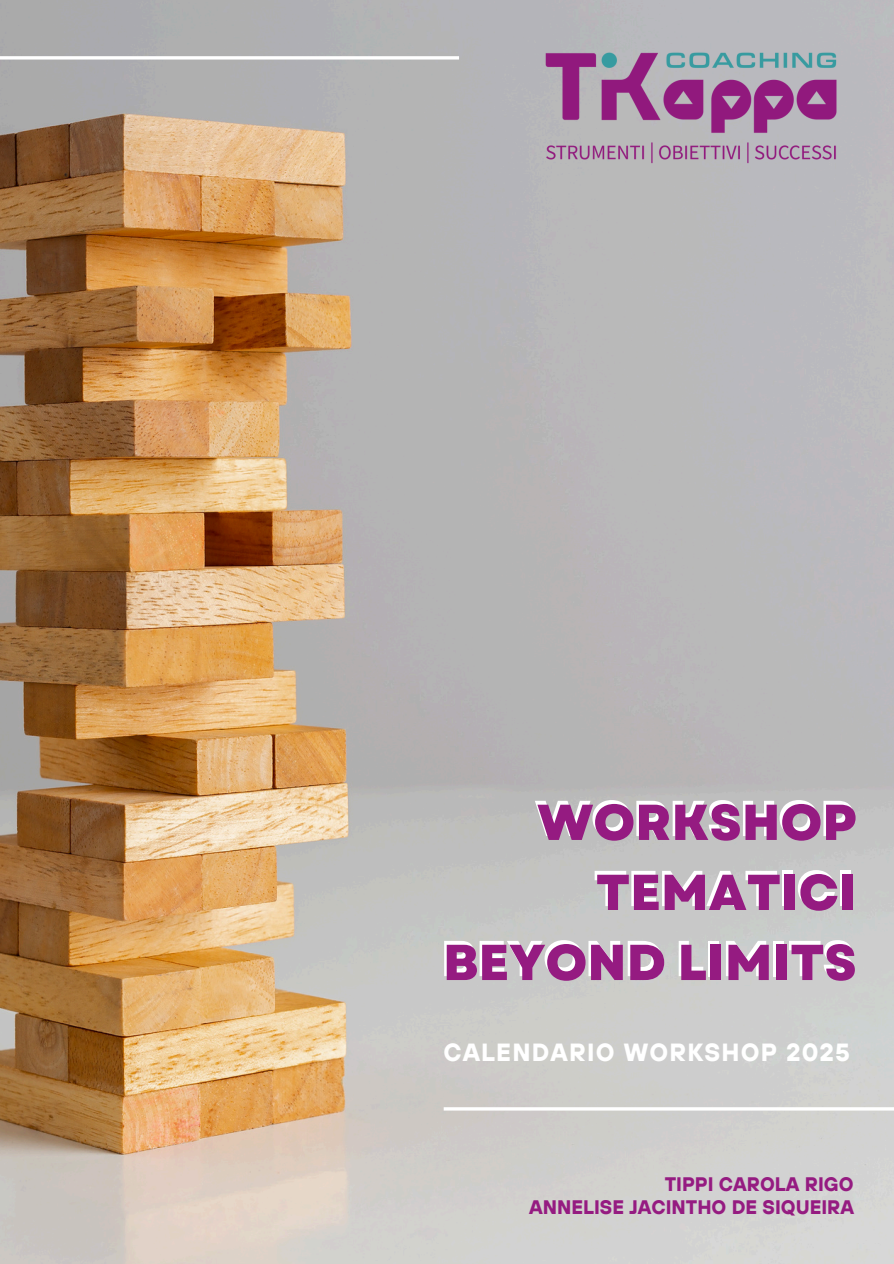
<style>
.page{position:relative;width:894px;height:1264px;background:#fff}
.page>*{position:absolute;margin:0;border:0;box-sizing:border-box;transform-origin:0 0}
.t1{font:800 50.4px/70.1px "Garet";color:#951b81;text-align:right}
.t2{font:700 24.75px "TT Hoves";letter-spacing:.05em;color:#fff}
.t3{font:700 19.5px "TT Hoves";color:#951b81}
</style>
<div class="page">
<img style="left:0;top:0;width:893px;height:1263px">
<hr style="left:443px;top:1107px;width:450px;height:3px;background:#fff">
<img style="left:526px;top:33px;width:330px;height:146px">
<svg style="left:0;top:56px;width:459px;height:4px"></svg>
<h2 class="t1" style="left:443px;top:787px;width:415px">WORKSHOP<br>TEMATICI<br>BEYOND LIMITS</h2>
<h1 class="t2" style="left:443px;top:1036px;width:408px">CALENDARIO WORKSHOP 2025</h1>
<p class="t3" style="left:664px;top:1170px;width:190px">TIPPI CAROLA RIGO</p>
<p class="t3" style="left:529px;top:1194px;width:326px">ANNELISE JACINTHO DE SIQUEIRA</p>
</div>
